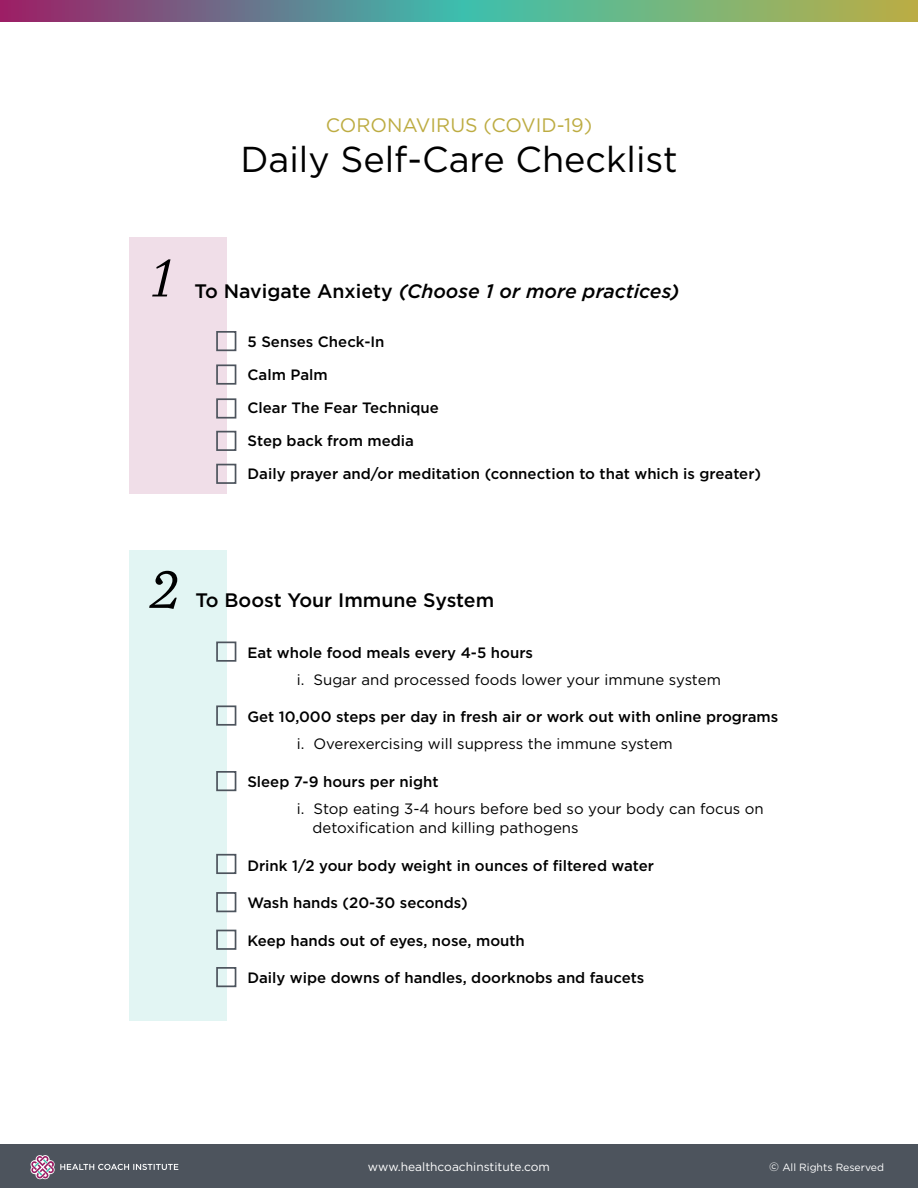
<style>
.page{position:relative;width:918px;height:1188px;background:#fff}
.page>*{position:absolute;margin:0;border:0;box-sizing:border-box;transform-origin:0 0}
.t1{font:italic 300 52.5px "Casus Pro";color:#000}
.t2{font:36px "Gotham";color:#000}
.t3{font:italic 500 19.5px "Gotham";color:#000}
.t4{font:500 19.5px "Gotham";color:#000}
.t5{font:19.5px "Gotham";color:#bdac42}
.t6{font:500 15px "Gotham";color:#000}
.t7{font:15px/19.5px "Gotham";color:#000}
.t8{font:12px "Gotham";color:#fff}
.t9{font:10.5px "Gotham";color:#fff}
.s1{font-style:normal}
.s2{font-size:12px}
</style>
<div class="page">
<div style="left:0;top:1145px;width:918px;height:43px;background:#4d545d"></div>
<svg style="left:0;top:0;width:918px;height:22px;background:#749181"></svg>
<svg style="left:30px;top:1155px;width:148px;height:24px"></svg>
<div style="left:129px;top:550px;width:97px;height:471px;background:#e2f5f3"></div>
<div style="left:129px;top:238px;width:97px;height:256px;background:#f0dee8"></div>
<div style="left:216px;top:331px;width:20px;height:20px;border:2px solid #4d545d"></div>
<div style="left:216px;top:364px;width:20px;height:21px;border:2px solid #4d545d"></div>
<div style="left:216px;top:398px;width:20px;height:21px;border:2px solid #4d545d"></div>
<div style="left:216px;top:431px;width:20px;height:20px;border:2px solid #4d545d"></div>
<div style="left:216px;top:464px;width:20px;height:20px;border:2px solid #4d545d"></div>
<div style="left:216px;top:642px;width:20px;height:20px;border:2px solid #4d545d"></div>
<div style="left:216px;top:705px;width:20px;height:21px;border:2px solid #4d545d"></div>
<div style="left:216px;top:771px;width:20px;height:20px;border:2px solid #4d545d"></div>
<div style="left:216px;top:854px;width:20px;height:20px;border:2px solid #4d545d"></div>
<div style="left:216px;top:892px;width:20px;height:20px;border:2px solid #4d545d"></div>
<div style="left:216px;top:930px;width:20px;height:20px;border:2px solid #4d545d"></div>
<div style="left:216px;top:967px;width:20px;height:20px;border:2px solid #4d545d"></div>
<h3 class="t5" style="left:326px;top:113px;width:268px">CORONAVIRUS (COVID-19)</h3>
<h2 class="t2" style="left:240px;top:136px;width:439px">Daily Self-Care Checklist</h2>
<h1 class="t1" style="left:150px;top:243px;width:23px">1</h1>
<h3 class="t3" style="left:195px;top:278px;width:486px"><span class="s1">To Navigate Anxiety</span> (Choose 1 or more practices)</h3>
<p class="t6" style="left:248px;top:332px;width:138px">5 Senses Check-In</p>
<p class="t6" style="left:248px;top:365px;width:82px">Calm Palm</p>
<p class="t6" style="left:248px;top:398px;width:193px">Clear The Fear Technique</p>
<p class="t6" style="left:248px;top:431px;width:168px">Step back from media</p>
<p class="t6" style="left:248px;top:464px;width:515px">Daily prayer and/or meditation (connection to that which is greater)</p>
<h1 class="t1" style="left:149px;top:555px;width:32px">2</h1>
<h3 class="t4" style="left:195px;top:587px;width:300px">To Boost Your Immune System</h3>
<p class="t6" style="left:247px;top:643px;width:287px">Eat whole food meals every 4-5 hours</p>
<p class="t7" style="left:297px;top:669px;width:426px">i. Sugar and processed foods lower your immune system</p>
<p class="t6" style="left:247px;top:707px;width:532px">Get 10,000 steps per day in fresh air or work out with online programs</p>
<p class="t7" style="left:297px;top:734px;width:378px">i. Overexercising will suppress the immune system</p>
<p class="t6" style="left:247px;top:772px;width:193px">Sleep 7-9 hours per night</p>
<p class="t7" style="left:313px;top:798px;width:453px;text-indent:-16px">i. Stop eating 3-4 hours before bed so your body can focus on detoxification and killing pathogens</p>
<p class="t6" style="left:247px;top:856px;width:408px">Drink 1/2 your body weight in ounces of filtered water</p>
<p class="t6" style="left:247px;top:893px;width:222px">Wash hands (20-30 seconds)</p>
<p class="t6" style="left:247px;top:931px;width:279px">Keep hands out of eyes, nose, mouth</p>
<p class="t6" style="left:247px;top:968px;width:399px">Daily wipe downs of handles, doorknobs and faucets</p>
<p class="t8" style="left:368px;top:1159px;width:184px">www.healthcoachinstitute.com</p>
<p class="t9" style="left:769px;top:1161px;width:116px"><span class="s2">©</span> All Rights Reserved</p>
</div>
